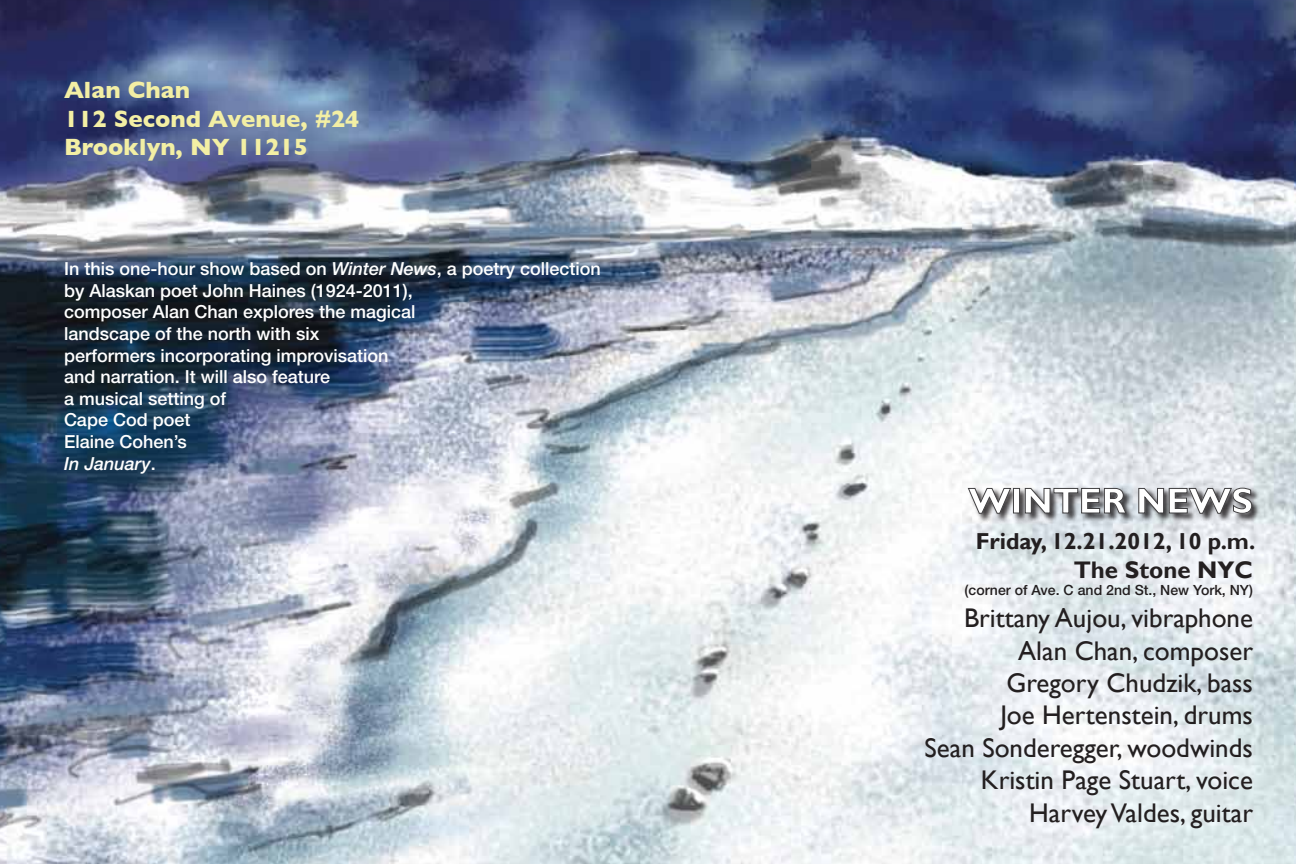
<style>
.page{position:relative;width:1296px;height:864px;background:#fff}
.page>*{position:absolute;margin:0;border:0;box-sizing:border-box;transform-origin:0 0}
.t1{font:700 36px "Gill Sans";color:#fff}
.t2{font:27px/32.4px "Gill Sans";color:#231f20;text-align:right}
.t3{font:700 24px/28.8px "Gill Sans";color:#f3efa4}
.t4{font:700 24px "Gill Sans";color:#231f20}
.t5{font:700 23.1px "Gill Sans";color:#231f20}
.t6{font:500 18px/21.6px "Helvetica Neue LT Std";color:#fff}
.t7{font:500 14.1px "Helvetica Neue LT Std";color:#231f20}
.s1{font-style:italic}
</style>
<div class="page">
<img style="left:0;top:0;width:1296px;height:864px">
<img style="left:966px;top:480px;width:298px;height:56px">
<svg style="left:967px;top:488px;width:45px;height:26px"></svg>
<div style="left:1013px;top:488px;width:7px;height:25px;border:1px solid #414042"></div>
<svg style="left:1025px;top:488px;width:102px;height:26px;background:#818286"></svg>
<svg style="left:1138px;top:487px;width:115px;height:27px;background:#818184"></svg>
<h3 class="t3" style="left:64px;top:75px;width:297px">Alan Chan<br>112 Second Avenue, #24<br>Brooklyn, NY 11215</h3>
<p class="t6" style="left:64px;top:258px;width:538px">In this one-hour show based on <span class="s1">Winter News</span>, a poetry collection by Alaskan poet John Haines (1924-2011),<br>composer Alan Chan explores the magical<br>landscape of the north with six<br>performers incorporating improvisation<br>and narration. It will also feature<br>a musical setting of<br>Cape Cod poet<br>Elaine Cohen’s<br><span class="s1">In January</span>.</p>
<h1 class="t1" style="left:968px;top:479px;width:286px">WINTER NEWS</h1>
<p class="t5" style="left:976px;top:527px;width:281px">Friday, 12.21.2012, 10 p.m.</p>
<h3 class="t4" style="left:1074px;top:555px;width:181px">The Stone NYC</h3>
<p class="t7" style="left:965px;top:581px;width:290px">(corner of Ave. C and 2nd St., New York, NY)</p>
<h2 class="t2" style="left:925px;top:602px;width:330px">Brittany Aujou, vibraphone<br>Alan Chan, composer<br>Gregory Chudzik, bass<br>Joe Hertenstein, drums<br>Sean Sonderegger, woodwinds<br>Kristin Page Stuart, voice<br>Harvey Valdes, guitar</h2>
</div>
